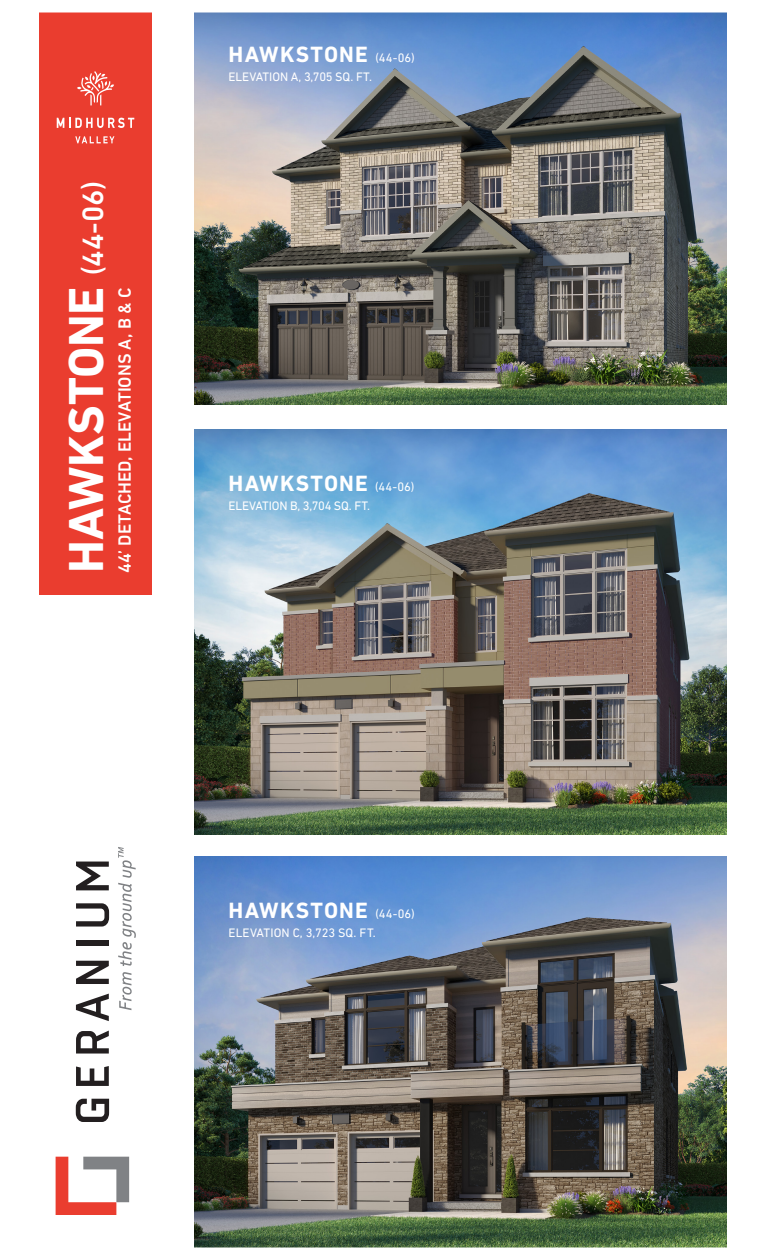
<style>
.page{position:relative;width:765px;height:1260px;background:#fff}
.page>*{position:absolute;margin:0;border:0;box-sizing:border-box;transform-origin:0 0}
.t1{font:700 50px "DIN Next LT Pro";letter-spacing:-.005em;color:#fff}
.t2{font:700 22.5px "DIN Next LT Pro";letter-spacing:.055em;color:#fff}
.t3{font:500 18.12px "DIN Next LT Pro";letter-spacing:-.005em;color:#fff}
.t4{font:12.5px "DIN Next LT Pro";letter-spacing:-.01em;color:#fff}
.s1{font-weight:500;font-size:30px}
.s2{font-weight:400;font-size:12.5px}
</style>
<div class="page">
<div style="left:39px;top:0;width:113px;height:595px;background:#ea3d2f"></div>
<svg style="left:57px;top:118px;width:77px;height:10px"></svg>
<svg style="left:75px;top:136px;width:39px;height:7px"></svg>
<svg style="left:77px;top:71px;width:37px;height:34px"></svg>
<svg style="left:56px;top:1157px;width:73px;height:58px"></svg>
<svg style="left:76px;top:1099px;width:33px;height:23px"></svg>
<svg style="left:76px;top:1066px;width:33px;height:20px"></svg>
<svg style="left:76px;top:1031px;width:33px;height:23px"></svg>
<svg style="left:76px;top:994px;width:33px;height:27px"></svg>
<svg style="left:76px;top:961px;width:33px;height:23px"></svg>
<div style="left:76px;top:941px;width:33px;height:5px;background:#231f20"></div>
<svg style="left:76px;top:903px;width:33px;height:24px"></svg>
<svg style="left:76px;top:862px;width:33px;height:28px"></svg>
<svg style="left:119px;top:972px;width:13px;height:38px"></svg>
<svg style="left:118px;top:847px;width:18px;height:119px"></svg>
<img style="left:195px;top:13px;width:531px;height:392px">
<img style="left:195px;top:429px;width:531px;height:405px">
<img style="left:195px;top:856px;width:531px;height:391px">
<p class="t1" style="left:57px;top:573px;width:393px;rotate:-90deg">HAWKSTONE <span class="s1">(44-06)</span></p>
<p class="t3" style="left:114px;top:573px;width:286px;rotate:-90deg">44’ DETACHED, ELEVATIONS A, B &amp; C</p>
<p class="t2" style="left:229px;top:41px;width:188px">HAWKSTONE <span class="s2">(44-06)</span></p>
<p class="t4" style="left:229px;top:69px;width:145px">ELEVATION A, 3,705 SQ. FT.</p>
<p class="t2" style="left:229px;top:470px;width:187px">HAWKSTONE <span class="s2">(44-06)</span></p>
<p class="t4" style="left:229px;top:498px;width:143px">ELEVATION B, 3,704 SQ. FT.</p>
<p class="t2" style="left:229px;top:897px;width:188px">HAWKSTONE <span class="s2">(44-06)</span></p>
<p class="t4" style="left:229px;top:925px;width:149px">ELEVATION C, 3,723 SQ. FT.</p>
</div>
